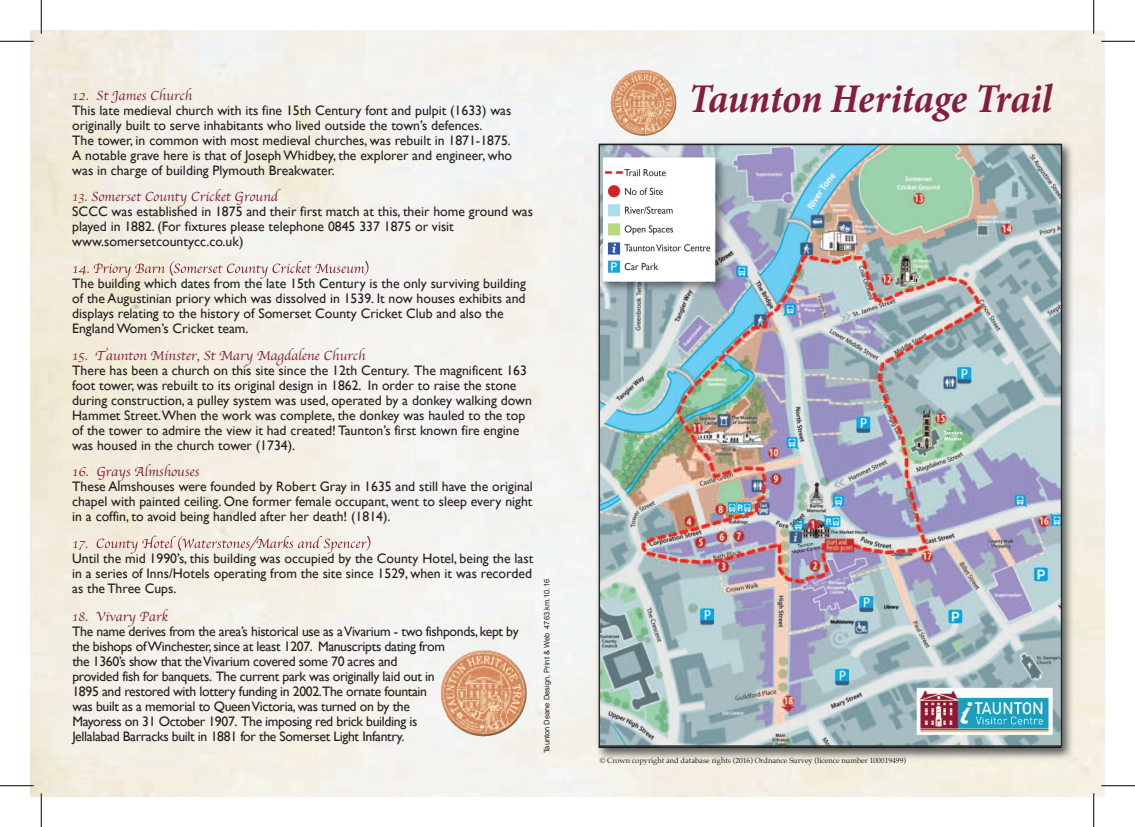
<style>
.page{position:relative;width:1135px;height:827px;background:#fff}
.page>*{position:absolute;margin:0;border:0;box-sizing:border-box;transform-origin:0 0}
.t1{font:italic 700 condensed 41.25px "Minion Pro";letter-spacing:-.01em;color:#851e3c}
.t2{font:13.75px/15px "Gill Sans";color:#231f20}
.t3{font:13.75px/15px "Gill Sans";letter-spacing:-.025em;color:#231f20}
.t4{font:13.75px "Apple Chancery";color:#851e3c}
.t5{font:7.5px "Palatino";color:#231f20}
.t6{font:7.5px "Arial";color:#231f20}
</style>
<div class="page">
<svg style="left:73px;top:261px;width:295px;height:17px;background:#e5d6cf"></svg>
<svg style="left:73px;top:535px;width:297px;height:18px;background:#e6d7d0"></svg>
<img style="left:610px;top:69px;width:66px;height:67px">
<img style="left:441px;top:649px;width:86px;height:87px">
<img style="left:593px;top:140px;width:484px;height:616px">
<hr style="left:0;top:41px;width:34px;height:1px;background:#000">
<hr style="left:1101px;top:41px;width:34px;height:1px;background:#000">
<hr style="left:0;top:785px;width:34px;height:1px;background:#000">
<hr style="left:1101px;top:785px;width:34px;height:1px;background:#000">
<hr style="left:41px;top:0;width:1px;height:34px;background:#000">
<hr style="left:41px;top:793px;width:1px;height:34px;background:#000">
<hr style="left:1093px;top:0;width:1px;height:34px;background:#000">
<hr style="left:1093px;top:793px;width:1px;height:34px;background:#000">
<p class="t4" style="left:72px;top:84px;width:121px">12. St James Church</p>
<p class="t2" style="left:72px;top:102px;width:441px">This late medieval church with its fine 15th Century font and pulpit (1633) was originally built to serve inhabitants who lived outside the town’s defences.<br>The tower, in common with most medieval churches, was rebuilt in 1871-1875.<br>A notable grave here is that of JosephWhidbey, the explorer and engineer, who was in charge of building Plymouth Breakwater.</p>
<p class="t4" style="left:72px;top:186px;width:207px">13. Somerset County Cricket Ground</p>
<p class="t2" style="left:72px;top:204px;width:462px">SCCC was established in 1875 and their first match at this, their home ground was played in 1882. (For fixtures please telephone 0845 337 1875 or visit www.somersetcountycc.co.uk)</p>
<p class="t2" style="left:72px;top:276px;width:455px">The building which dates from the late 15th Century is the only surviving building of the Augustinian priory which was dissolved in 1539. It now houses exhibits and displays relating to the history of Somerset County Cricket Club and also the EnglandWomen’s Cricket team.</p>
<p class="t4" style="left:72px;top:344px;width:295px">15. Taunton Minster, St Mary Magdalene Church</p>
<p class="t2" style="left:72px;top:362px;width:461px">There has been a church on this site since the 12th Century. The magnificent 163 foot tower, was rebuilt to its original design in 1862. In order to raise the stone during construction, a pulley system was used, operated by a donkey walking down Hammet Street.When the work was complete, the donkey was hauled to the top of the tower to admire the view it had created! Taunton’s first known fire engine was housed in the church tower (1734).</p>
<p class="t4" style="left:72px;top:461px;width:129px">16. Grays Almshouses</p>
<p class="t2" style="left:72px;top:479px;width:462px;text-align:justify">These Almshouses were founded by Robert Gray in 1635 and still have the original chapel with painted ceiling. One former female occupant, went to sleep every night in a coffin, to avoid being handled after her death! (1814).</p>
<p class="t2" style="left:72px;top:550px;width:463px;text-align:justify">Until the mid 1990’s, this building was occupied by the County Hotel, being the last in a series of Inns/Hotels operating from the site since 1529, when it was recorded as the Three Cups.</p>
<p class="t4" style="left:72px;top:605px;width:97px">18. Vivary Park</p>
<p class="t3" style="left:72px;top:623px;width:448px">The name derives from the area’s historical use as aVivarium - two fishponds, kept by the bishops ofWinchester, since at least 1207. Manuscripts dating from<br>the 1360’s show that theVivarium covered some 70 acres and<br>provided fish for banquets. The current park was originally laid out in<br>1895 and restored with lottery funding in 2002.The ornate fountain<br>was built as a memorial to QueenVictoria,was turned on by the<br>Mayoress on 31 October 1907. The imposing red brick building is<br>Jellalabad Barracks built in 1881 for the Somerset Light Infantry.</p>
<p class="t6" style="left:542px;top:753px;width:176px;rotate:-90deg">Taunton Deane Design, Print &amp; Web 4763.km.10.16</p>
<h1 class="t1" style="left:688px;top:70px;width:365px">Taunton Heritage Trail</h1>
<p class="t5" style="left:600px;top:754px;width:308px">© Crown copyright and database rights (2016) Ordnance Survey (licence number 100019499)</p>
</div>
